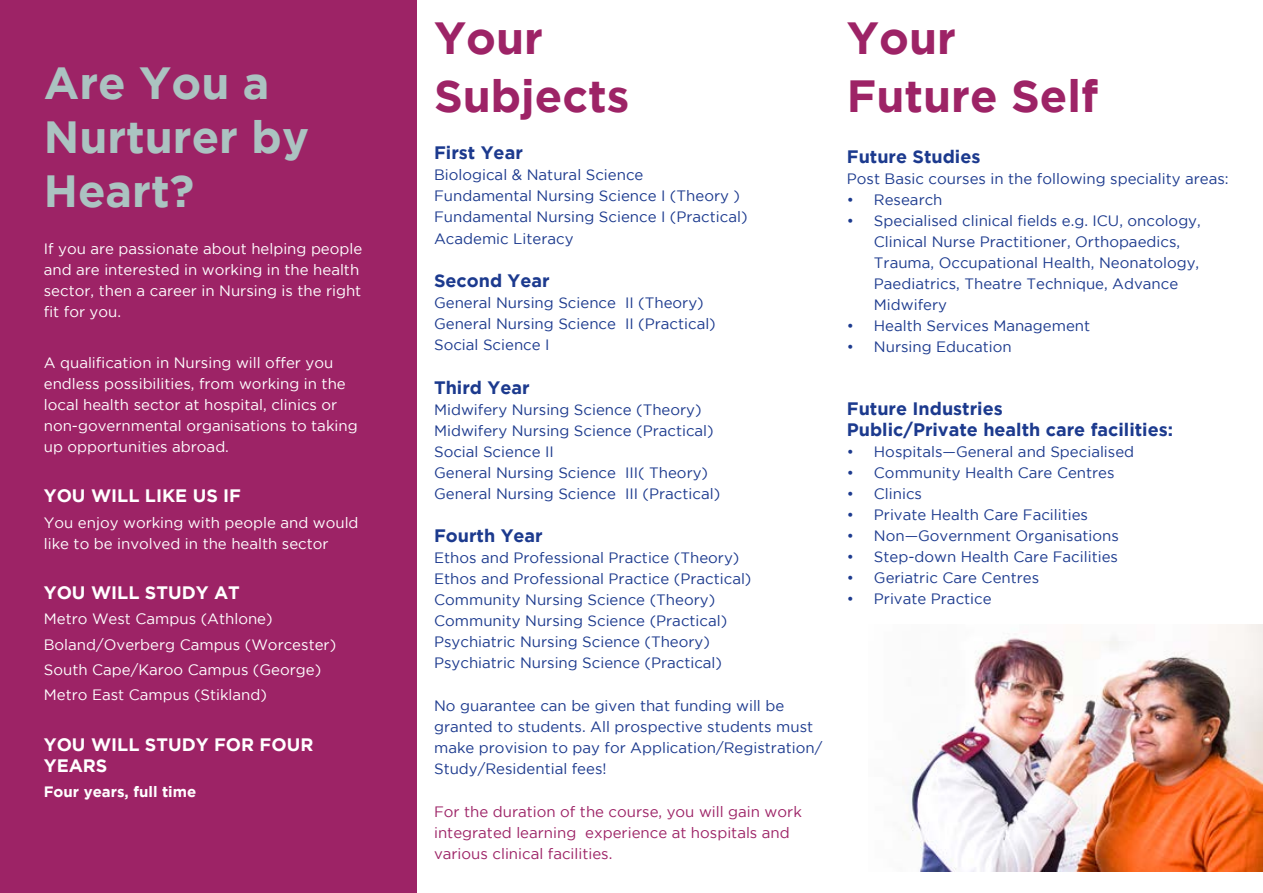
<style>
.page{position:relative;width:1263px;height:893px;background:#fff}
.page>*{position:absolute;margin:0;border:0;box-sizing:border-box;transform-origin:0 0}
.t1{font:700 45px/58.2px "Gotham";color:#9d2366}
.t2{font:700 45px/54px "Gotham";color:#abc3c1}
.t3{font:700 18px/21px "Gotham";color:#1c3a8e}
.t4{font:700 18px/21px "Gotham";color:#fff}
.t5{font:15px/21.1px "Gotham";color:#1c3a8e}
.t6{font:15px/21px "Gotham";color:#fff}
.t7{font:15px/21px "Gotham";color:#9d2366}
.t8{font:700 15px "Gotham";color:#fff}
</style>
<div class="page">
<div style="left:0;top:0;width:416px;height:893px;background:#9d2366"></div>
<img style="left:902px;top:625px;width:361px;height:246px">
<h1 class="t2" style="left:44px;top:55px;width:267px">Are You a<br>Nurturer by<br>Heart?</h1>
<p class="t6" style="left:44px;top:238px;width:320px">If you are passionate about helping people and are interested in working in the health sector, then a career in Nursing is the right fit for you.</p>
<p class="t6" style="left:44px;top:352px;width:315px">A qualification in Nursing will offer you endless possibilities, from working in the local health sector at hospital, clinics or non-governmental organisations to taking up opportunities abroad.</p>
<p class="t4" style="left:44px;top:485px;width:199px">YOU WILL LIKE US IF</p>
<p class="t6" style="left:44px;top:511px;width:316px">You enjoy working with people and would like to be involved in the health sector</p>
<p class="t4" style="left:44px;top:582px;width:198px">YOU WILL STUDY AT</p>
<p class="t6" style="left:44px;top:606px;width:294px;line-height:25.2px">Metro West Campus (Athlone)<br>Boland/Overberg Campus (Worcester)<br>South Cape/Karoo Campus (George)<br>Metro East Campus (Stikland)</p>
<p class="t4" style="left:44px;top:733px;width:271px">YOU WILL STUDY FOR FOUR<br>YEARS</p>
<p class="t8" style="left:44px;top:783px;width:154px">Four years, full time</p>
<h1 class="t1" style="left:434px;top:8px;width:197px">Your<br>Subjects</h1>
<p class="t3" style="left:434px;top:142px;width:90px">First Year</p>
<p class="t5" style="left:434px;top:164px;width:315px">Biological &amp; Natural Science<br>Fundamental Nursing Science I (Theory )<br>Fundamental Nursing Science I (Practical)<br>Academic Literacy</p>
<p class="t3" style="left:434px;top:269px;width:117px">Second Year</p>
<p class="t5" style="left:434px;top:292px;width:283px">General Nursing Science II (Theory)<br>General Nursing Science II (Practical)<br>Social Science I</p>
<p class="t3" style="left:434px;top:376px;width:97px">Third Year</p>
<p class="t5" style="left:434px;top:398px;width:288px">Midwifery Nursing Science (Theory)<br>Midwifery Nursing Science (Practical)<br>Social Science II<br>General Nursing Science III( Theory)<br>General Nursing Science III (Practical)</p>
<p class="t3" style="left:434px;top:524px;width:110px">Fourth Year</p>
<p class="t5" style="left:434px;top:547px;width:319px">Ethos and Professional Practice (Theory)<br>Ethos and Professional Practice (Practical)<br>Community Nursing Science (Theory)<br>Community Nursing Science (Practical)<br>Psychiatric Nursing Science (Theory)<br>Psychiatric Nursing Science (Practical)</p>
<p class="t5" style="left:434px;top:695px;width:390px">No guarantee can be given that funding will be granted to students. All prospective students must make provision to pay for Application/Registration/ Study/Residential fees!</p>
<p class="t7" style="left:434px;top:801px;width:369px">For the duration of the course, you will gain work integrated learning experience at hospitals and various clinical facilities.</p>
<h1 class="t1" style="left:847px;top:8px;width:253px">Your<br>Future Self</h1>
<p class="t3" style="left:847px;top:145px;width:135px">Future Studies</p>
<p class="t5" style="left:847px;top:168px;width:383px">Post Basic courses in the following speciality areas:</p>
<p class="t5" style="left:847px;top:189px;width:97px">• Research</p>
<p class="t5" style="left:874px;top:210px;width:328px;text-indent:-27px">• Specialised clinical fields e.g. ICU, oncology, Clinical Nurse Practitioner, Orthopaedics, Trauma, Occupational Health, Neonatology, Paediatrics, Theatre Technique, Advance Midwifery</p>
<p class="t5" style="left:847px;top:315px;width:245px">• Health Services Management</p>
<p class="t5" style="left:847px;top:336px;width:166px">• Nursing Education</p>
<p class="t3" style="left:847px;top:397px;width:328px">Future Industries<br>Public/Private health care facilities:</p>
<p class="t5" style="left:847px;top:441px;width:289px">• Hospitals—General and Specialised</p>
<p class="t5" style="left:847px;top:462px;width:269px">• Community Health Care Centres</p>
<p class="t5" style="left:847px;top:483px;width:77px">• Clinics</p>
<p class="t5" style="left:847px;top:504px;width:243px">• Private Health Care Facilities</p>
<p class="t5" style="left:847px;top:525px;width:273px">• Non—Government Organisations</p>
<p class="t5" style="left:847px;top:546px;width:273px">• Step-down Health Care Facilities</p>
<p class="t5" style="left:847px;top:567px;width:194px">• Geriatric Care Centres</p>
<p class="t5" style="left:847px;top:588px;width:146px">• Private Practice</p>
</div>
